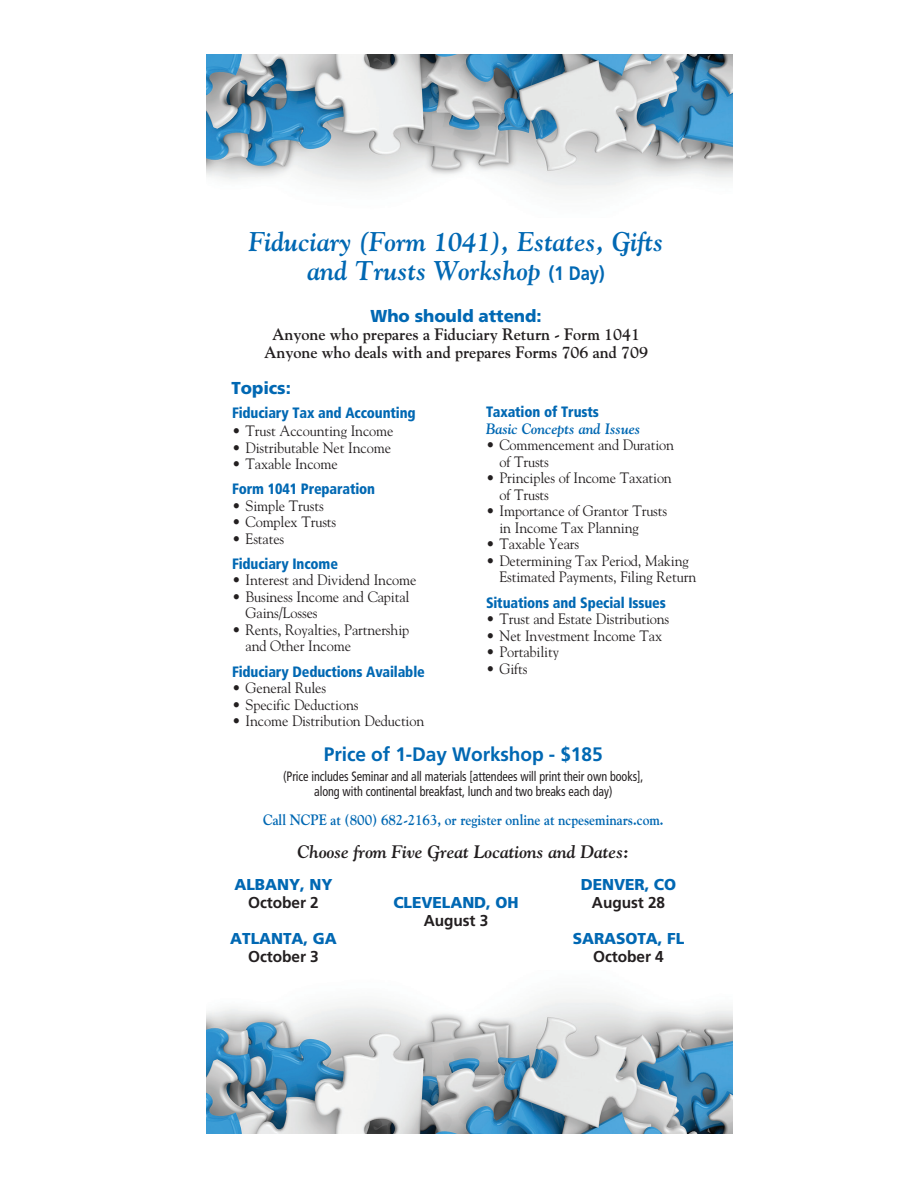
<style>
.page{position:relative;width:918px;height:1188px;background:#fff}
.page>*{position:absolute;margin:0;border:0;box-sizing:border-box;transform-origin:0 0}
.t1{font:italic 700 27px/28.5px "Goudy";color:#0168b3;text-align:center;scale:.95 1}
.t2{font:700 19.5px "Frutiger";letter-spacing:-.005em;color:#0168b3}
.t3{font:italic 700 18px "Goudy";letter-spacing:-.005em;color:#231f20}
.t4{font:900 17.25px "Frutiger";letter-spacing:-.005em;color:#0168b3}
.t5{font:700 16.5px/18px "Goudy";letter-spacing:-.005em;color:#231f20;text-align:center}
.t6{font:900 15.75px "Frutiger";letter-spacing:-.005em;color:#0168b3}
.t7{font:700 15.75px "Frutiger";letter-spacing:-.005em;color:#231f20}
.t8{font:15px/16.5px "Goudy";letter-spacing:-.01em;color:#231f20;scale:.95 1}
.t9{font:900 condensed 15px "Frutiger";letter-spacing:-.01em;color:#0168b3;scale:.95 1}
.t10{font:700 15px "Goudy";letter-spacing:-.005em;color:#0168b3;scale:.9 1}
.t11{font:italic 700 15px "Goudy";letter-spacing:-.01em;color:#0168b3;scale:.95 1}
.t12{font:condensed 13.5px/15px "Frutiger";letter-spacing:-.005em;color:#231f20;text-align:center;scale:.9 1}
.s1{font-family:"Frutiger";font-style:normal;font-size:19.5px}
</style>
<div class="page">
<img style="left:206px;top:998px;width:527px;height:136px">
<img style="left:206px;top:54px;width:527px;height:136px">
<h1 class="t1" style="left:249px;top:227px;width:438px">Fiduciary (Form 1041), Estates, Gifts and Trusts Workshop <span class="s1">(1 Day)</span></h1>
<p class="t4" style="left:371px;top:305px;width:173px">Who should attend:</p>
<p class="t5" style="left:264px;top:325px;width:386px">Anyone who prepares a Fiduciary Return - Form 1041<br>Anyone who deals with and prepares Forms 706 and 709</p>
<p class="t4" style="left:232px;top:378px;width:61px">Topics:</p>
<p class="t9" style="left:232px;top:404px;width:195px">Fiduciary Tax and Accounting</p>
<p class="t8" style="left:232px;top:422px;width:171px">• Trust Accounting Income</p>
<p class="t8" style="left:232px;top:439px;width:169px">• Distributable Net Income</p>
<p class="t8" style="left:232px;top:455px;width:113px">• Taxable Income</p>
<p class="t9" style="left:232px;top:480px;width:152px">Form 1041 Preparation</p>
<p class="t8" style="left:232px;top:497px;width:98px">• Simple Trusts</p>
<p class="t8" style="left:232px;top:513px;width:111px">• Complex Trusts</p>
<p class="t8" style="left:232px;top:530px;width:56px">• Estates</p>
<p class="t9" style="left:232px;top:555px;width:113px">Fiduciary Income</p>
<p class="t8" style="left:232px;top:571px;width:196px">• Interest and Dividend Income</p>
<p class="t8" style="left:246px;top:588px;width:174px;text-indent:-13px">• Business Income and Capital<br>Gains/Losses</p>
<p class="t8" style="left:246px;top:621px;width:174px;text-indent:-13px">• Rents, Royalties, Partnership and Other Income</p>
<p class="t9" style="left:232px;top:662px;width:204px">Fiduciary Deductions Available</p>
<p class="t8" style="left:232px;top:679px;width:101px">• General Rules</p>
<p class="t8" style="left:232px;top:696px;width:135px">• Specific Deductions</p>
<p class="t8" style="left:232px;top:712px;width:204px">• Income Distribution Deduction</p>
<p class="t9" style="left:486px;top:403px;width:120px">Taxation of Trusts</p>
<p class="t11" style="left:486px;top:419px;width:164px">Basic Concepts and Issues</p>
<p class="t8" style="left:499px;top:437px;width:185px;text-indent:-13px">• Commencement and Duration of Trusts</p>
<p class="t8" style="left:499px;top:470px;width:183px;text-indent:-13px">• Principles of Income Taxation of Trusts</p>
<p class="t8" style="left:499px;top:503px;width:178px;text-indent:-13px">• Importance of Grantor Trusts in Income Tax Planning</p>
<p class="t8" style="left:486px;top:536px;width:100px">• Taxable Years</p>
<p class="t8" style="left:499px;top:552px;width:209px;text-indent:-13px">• Determining Tax Period, Making<br>Estimated Payments, Filing Return</p>
<p class="t9" style="left:486px;top:593px;width:191px">Situations and Special Issues</p>
<p class="t8" style="left:486px;top:610px;width:195px">• Trust and Estate Distributions</p>
<p class="t8" style="left:486px;top:627px;width:187px">• Net Investment Income Tax</p>
<p class="t8" style="left:486px;top:643px;width:78px">• Portability</p>
<p class="t8" style="left:486px;top:660px;width:45px">• Gifts</p>
<h2 class="t2" style="left:324px;top:743px;width:280px">Price of 1-Day Workshop - $185</h2>
<p class="t12" style="left:283px;top:769px;width:402px">(Price includes Seminar and all materials [attendees will print their own books], along with continental breakfast, lunch and two breaks each day)</p>
<p class="t10" style="left:263px;top:810px;width:447px">Call NCPE at (800) 682-2163, or register online at ncpeseminars.com.</p>
<p class="t3" style="left:298px;top:840px;width:333px">Choose from Five Great Locations and Dates:</p>
<p class="t6" style="left:235px;top:875px;width:99px">ALBANY, NY</p>
<p class="t7" style="left:248px;top:893px;width:72px">October 2</p>
<p class="t6" style="left:230px;top:929px;width:108px">ATLANTA, GA</p>
<p class="t7" style="left:248px;top:947px;width:72px">October 3</p>
<p class="t6" style="left:393px;top:893px;width:127px">CLEVELAND, OH</p>
<p class="t7" style="left:424px;top:911px;width:66px">August 3</p>
<p class="t6" style="left:581px;top:875px;width:97px">DENVER, CO</p>
<p class="t7" style="left:592px;top:893px;width:75px">August 28</p>
<p class="t6" style="left:573px;top:929px;width:113px">SARASOTA, FL</p>
<p class="t7" style="left:593px;top:947px;width:72px">October 4</p>
</div>
